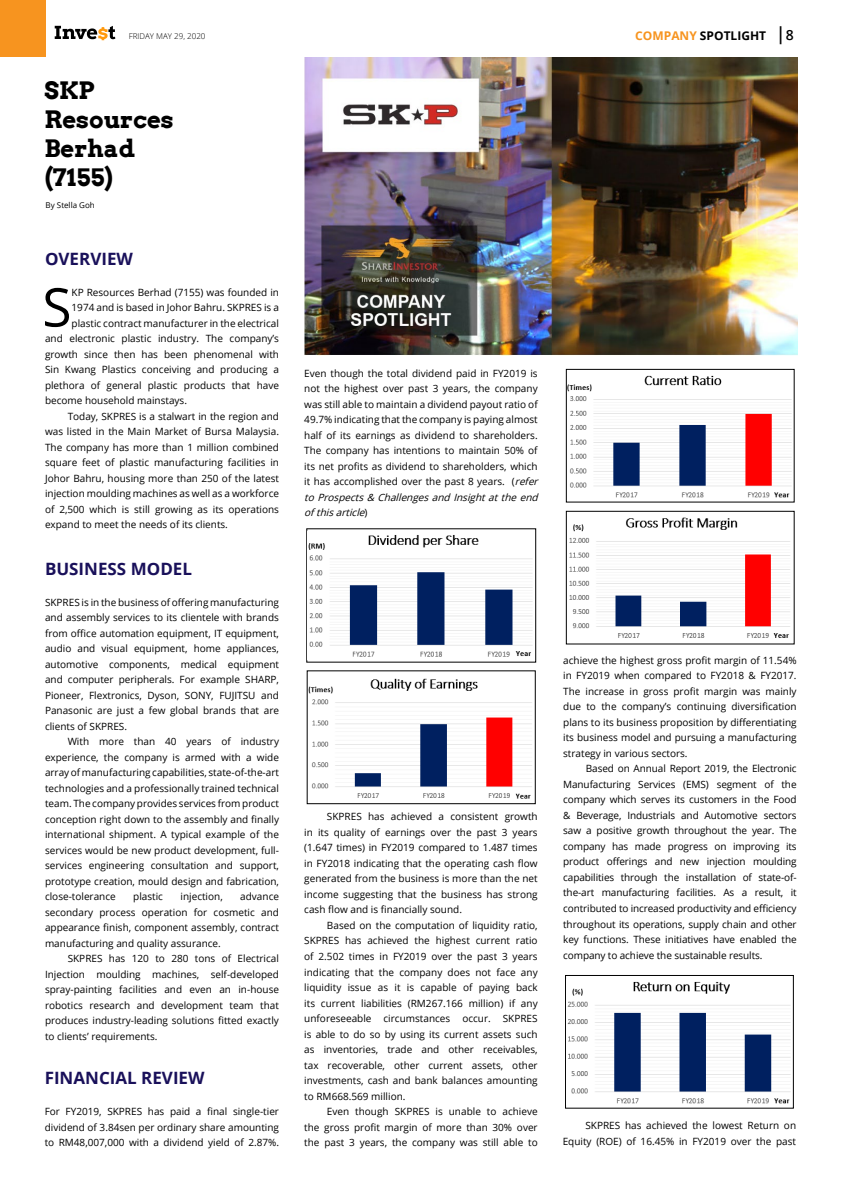
<style>
.page{position:relative;width:842px;height:1191px;background:#fff}
.page>*{position:absolute;margin:0;border:0;box-sizing:border-box;transform-origin:0 0}
.t1{font:53.4px "Open Sans";color:#000}
.t2{font:700 24px/28.8px "Arvo";color:#000}
.t3{font:600 18px "Open Sans";color:#000}
.t4{font:700 17px "Open Sans";color:#19105a}
.t5{font:700 12px "Open Sans";color:#000}
.t6{font:10px/15.5px "Open Sans";color:#000;text-align:justify}
.t7{font:300 8px "Open Sans";color:#000}
.t8{font:8px "Open Sans";color:#000}
.s1{font-size:14px}
.s2{color:#f7941f}
.s3{font-style:italic}
</style>
<div class="page">
<img style="left:309px;top:678px;width:223px;height:121px">
<div style="left:307px;top:670px;width:228px;height:134px;border:1px solid #000"></div>
<img style="left:568px;top:375px;width:224px;height:123px">
<div style="left:566px;top:369px;width:228px;height:133px;border:1px solid #000"></div>
<img style="left:304px;top:57px;width:494px;height:298px">
<img style="left:308px;top:535px;width:225px;height:122px">
<div style="left:566px;top:511px;width:228px;height:133px;border:1px solid #000"></div>
<img style="left:569px;top:517px;width:221px;height:121px">
<div style="left:565px;top:975px;width:229px;height:133px;border:1px solid #000"></div>
<img style="left:567px;top:981px;width:224px;height:123px">
<div style="left:0;top:0;width:45px;height:57px;background:#f7941f"></div>
<svg style="left:55px;top:26px;width:60px;height:14px"></svg>
<p class="t7" style="left:129px;top:31px;width:78px">FRIDAY MAY 29, 2020</p>
<h3 class="t3" style="left:776px;top:21px;width:19px">|<span class="s1">8</span></h3>
<p class="t5" style="left:635px;top:27px;width:132px"><span class="s2">COMPANY</span> SPOTLIGHT</p>
<h2 class="t2" style="left:44px;top:76px;width:131px">SKP<br>Resources<br>Berhad (7155)</h2>
<p class="t8" style="left:46px;top:200px;width:51px">By Stella Goh</p>
<h3 class="t4" style="left:45px;top:246px;width:89px">OVERVIEW</h3>
<h1 class="t1" style="left:42px;top:270px;width:31px">S</h1>
<p class="t6" style="left:72px;top:284px;width:209px">KP Resources Berhad (7155) was founded in</p>
<p class="t6" style="left:72px;top:299px;width:209px">1974 and is based in Johor Bahru. SKPRES is a</p>
<p class="t6" style="left:72px;top:315px;width:209px">plastic contract manufacturer in the electrical</p>
<p class="t6" style="left:45px;top:330px;width:236px">and electronic plastic industry. The company’s</p>
<p class="t6" style="left:45px;top:346px;width:236px">growth since then has been phenomenal with</p>
<p class="t6" style="left:45px;top:361px;width:236px">Sin Kwang Plastics conceiving and producing a</p>
<p class="t6" style="left:45px;top:377px;width:236px">plethora of general plastic products that have</p>
<p class="t6" style="left:45px;top:392px;width:144px">become household mainstays.</p>
<p class="t6" style="left:68px;top:408px;width:213px">Today, SKPRES is a stalwart in the region and</p>
<p class="t6" style="left:45px;top:423px;width:235px">was listed in the Main Market of Bursa Malaysia.</p>
<p class="t6" style="left:45px;top:439px;width:236px">The company has more than 1 million combined</p>
<p class="t6" style="left:45px;top:454px;width:236px">square feet of plastic manufacturing facilities in</p>
<p class="t6" style="left:45px;top:470px;width:236px">Johor Bahru, housing more than 250 of the latest</p>
<p class="t6" style="left:45px;top:485px;width:236px">injection moulding machines as well as a workforce</p>
<p class="t6" style="left:45px;top:501px;width:236px">of 2,500 which is still growing as its operations</p>
<p class="t6" style="left:45px;top:516px;width:184px">expand to meet the needs of its clients.</p>
<h3 class="t4" style="left:45px;top:556px;width:149px">BUSINESS MODEL</h3>
<p class="t6" style="left:45px;top:594px;width:236px">SKPRES is in the business of offering manufacturing and assembly services to its clientele with brands from office automation equipment, IT equipment, audio and visual equipment, home appliances, automotive components, medical equipment and computer peripherals. For example SHARP, Pioneer, Flextronics, Dyson, SONY, FUJITSU and Panasonic are just a few global brands that are clients of SKPRES.</p>
<p class="t6" style="left:45px;top:733px;width:236px;text-indent:23px">With more than 40 years of industry experience, the company is armed with a wide array of manufacturing capabilities, state-of-the-art technologies and a professionally trained technical team. The company provides services from product conception right down to the assembly and finally international shipment. A typical example of the services would be new product development, full&shy;services engineering consultation and support, prototype creation, mould design and fabrication, close-tolerance</p>
<p class="t6" style="left:45px;top:888px;width:236px;text-indent:195px">advance secondary process operation for cosmetic and appearance finish, component assembly, contract manufacturing and quality assurance.</p>
<p class="t6" style="left:45px;top:950px;width:236px;text-indent:23px">SKPRES has 120 to 280 tons of Electrical Injection moulding machines, self-developed spray-painting facilities and even an in-house robotics research and development team that produces industry-leading solutions fitted exactly to clients’ requirements.</p>
<h3 class="t4" style="left:45px;top:1066px;width:161px">FINANCIAL REVIEW</h3>
<p class="t6" style="left:45px;top:1103px;width:236px">For FY2019, SKPRES has paid a final single-tier dividend of 3.84sen per ordinary share amounting to RM48,007,000 with a dividend yield of 2.87%.</p>
<p class="t6" style="left:133px;top:888px;width:31px">plastic</p>
<p class="t6" style="left:181px;top:888px;width:44px">injection,</p>
<p class="t6" style="left:304px;top:365px;width:238px;text-align:left">Even though the total dividend paid in FY2019 is not the highest over past 3 years, the company was still able to maintain a dividend payout ratio of 49.7% indicating that the company is paying almost half of its earnings as dividend to shareholders.<br>The company has intentions to maintain 50% of its net profits as dividend to shareholders, which it has accomplished over the past 8 years. (<span class="s3">refer toProspects&amp; ChallengesandInsightattheend ofthisarticle</span>)</p>
<p class="t6" style="left:304px;top:809px;width:235px;text-indent:23px">SKPRES has achieved a consistent growth in its quality of earnings over the past 3 years (1.647 times) in FY2019 compared to 1.487 times in FY2018 indicating that the operating cash flow generated from the business is more than the net income suggesting that the business has strong cash flow and is financially sound.</p>
<p class="t6" style="left:304px;top:917px;width:235px;text-indent:23px">Based on the computation of liquidity ratio, SKPRES has achieved the highest current ratio of 2.502 times in FY2019 over the past 3 years indicating that the company does not face any liquidity issue as it is capable of paying back its current liabilities (RM267.166 million) if any unforeseeable circumstances occur. SKPRES is able to do so by using its current assets such as inventories, trade and other receivables, tax recoverable, other current assets, other investments, cash and bank balances amounting to RM668.569 million.</p>
<p class="t6" style="left:304px;top:1103px;width:235px;text-indent:23px">Even though SKPRES is unable to achieve the gross profit margin of more than 30% over the past 3 years, the company was still able to</p>
<p class="t6" style="left:563px;top:652px;width:235px">achieve the highest gross profit margin of 11.54% in FY2019 when compared to FY2018 &amp; FY2017.<br>The increase in gross profit margin was mainly due to the company’s continuing diversification plans to its business proposition by differentiating its business model and pursuing a manufacturing strategy in various sectors.</p>
<p class="t6" style="left:563px;top:761px;width:235px;text-indent:23px">Based on Annual Report 2019, the Electronic Manufacturing Services (EMS) segment of the company which serves its customers in the Food &amp; Beverage, Industrials and Automotive sectors saw a positive growth throughout the year. The company has made progress on improving its product offerings and new injection moulding capabilities through the installation of state-of&shy;the-art manufacturing facilities. As a result, it contributed to increased productivity and efficiency throughout its operations, supply chain and other key functions. These initiatives have enabled the company to achieve the sustainable results.</p>
<p class="t6" style="left:563px;top:1117px;width:235px;text-align:right">SKPRES has achieved the lowest Return on<br>Equity (ROE) of 16.45% in FY2019 over the past</p>
</div>
